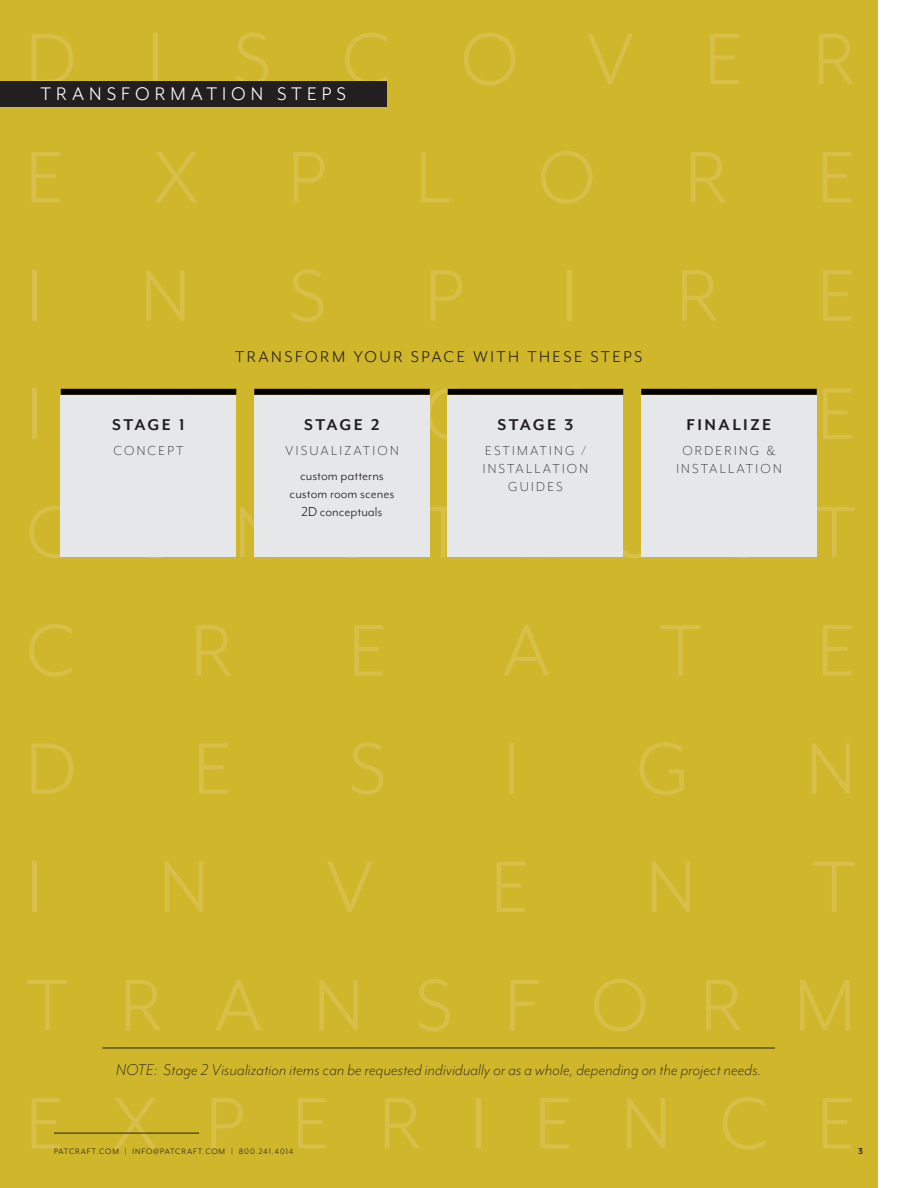
<style>
.page{position:relative;width:918px;height:1188px;background:#fff}
.page>*{position:absolute;margin:0;border:0;box-sizing:border-box;transform-origin:0 0}
.t1{font:21px "Mr Eaves Mod OT";letter-spacing:.24em;color:#fff}
.t2{font:italic 300 18px "Mr Eaves Mod OT";letter-spacing:.015em;color:#231f20}
.t3{font:18px "Mr Eaves Mod OT";letter-spacing:.14em;color:#231f20}
.t4{font:700 18px "Mr Eaves Mod OT";letter-spacing:.14em;color:#231f20}
.t5{font:300 15px/18px "Mr Eaves Mod OT";letter-spacing:.15em;color:#231f20;text-align:center}
.t6{font:15px/18px "Mr Eaves Mod OT";color:#231f20;text-align:center}
.t7{font:700 9.75px "Mr Eaves Mod OT";color:#231f20}
.t8{font:9px "Mr Eaves Mod OT";letter-spacing:.1em;color:#231f20}
</style>
<div class="page">
<div style="left:0;top:0;width:878px;height:1188px;background:#d0b62b"></div>
<svg style="left:32px;top:34px;width:41px;height:47px"></svg>
<hr style="left:153px;top:34px;width:4px;height:50px;background:#d7bf4a">
<svg style="left:237px;top:33px;width:31px;height:48px"></svg>
<svg style="left:345px;top:33px;width:42px;height:48px"></svg>
<svg style="left:464px;top:33px;width:51px;height:52px"></svg>
<svg style="left:588px;top:34px;width:45px;height:50px"></svg>
<svg style="left:710px;top:34px;width:29px;height:50px"></svg>
<svg style="left:819px;top:34px;width:35px;height:50px"></svg>
<svg style="left:32px;top:152px;width:28px;height:50px"></svg>
<svg style="left:155px;top:152px;width:42px;height:50px"></svg>
<svg style="left:294px;top:152px;width:31px;height:50px"></svg>
<svg style="left:421px;top:152px;width:29px;height:50px"></svg>
<svg style="left:541px;top:151px;width:51px;height:53px"></svg>
<svg style="left:691px;top:152px;width:34px;height:50px"></svg>
<svg style="left:823px;top:152px;width:28px;height:50px"></svg>
<hr style="left:32px;top:270px;width:4px;height:51px;background:#d7bf4a">
<svg style="left:146px;top:270px;width:38px;height:51px"></svg>
<svg style="left:292px;top:269px;width:31px;height:53px"></svg>
<svg style="left:431px;top:270px;width:31px;height:51px"></svg>
<hr style="left:568px;top:270px;width:4px;height:51px;background:#d7bf4a">
<svg style="left:682px;top:270px;width:35px;height:51px"></svg>
<svg style="left:823px;top:270px;width:29px;height:51px"></svg>
<hr style="left:32px;top:389px;width:4px;height:50px;background:#d7bf4a">
<svg style="left:426px;top:387px;width:45px;height:53px"></svg>
<svg style="left:823px;top:389px;width:28px;height:50px"></svg>
<svg style="left:29px;top:506px;width:33px;height:52px"></svg>
<svg style="left:240px;top:507px;width:14px;height:50px"></svg>
<svg style="left:347px;top:557px;width:12px;height:1px"></svg>
<svg style="left:430px;top:507px;width:18px;height:50px"></svg>
<svg style="left:623px;top:549px;width:20px;height:9px"></svg>
<svg style="left:817px;top:507px;width:38px;height:50px"></svg>
<svg style="left:29px;top:624px;width:43px;height:53px"></svg>
<svg style="left:196px;top:625px;width:35px;height:50px"></svg>
<svg style="left:354px;top:625px;width:29px;height:50px"></svg>
<svg style="left:504px;top:625px;width:45px;height:50px"></svg>
<svg style="left:660px;top:625px;width:41px;height:50px"></svg>
<svg style="left:823px;top:625px;width:28px;height:50px"></svg>
<svg style="left:32px;top:743px;width:41px;height:51px"></svg>
<svg style="left:199px;top:743px;width:29px;height:51px"></svg>
<svg style="left:352px;top:742px;width:31px;height:53px"></svg>
<div style="left:509px;top:743px;width:5px;height:51px;background:#d7bf4a"></div>
<svg style="left:639px;top:742px;width:45px;height:53px"></svg>
<svg style="left:812px;top:743px;width:38px;height:51px"></svg>
<hr style="left:32px;top:862px;width:4px;height:50px;background:#d7bf4a">
<svg style="left:165px;top:862px;width:38px;height:50px"></svg>
<svg style="left:327px;top:862px;width:45px;height:50px"></svg>
<svg style="left:497px;top:862px;width:28px;height:50px"></svg>
<svg style="left:652px;top:862px;width:38px;height:50px"></svg>
<svg style="left:814px;top:862px;width:40px;height:50px"></svg>
<svg style="left:27px;top:980px;width:41px;height:50px"></svg>
<svg style="left:126px;top:980px;width:35px;height:50px"></svg>
<svg style="left:216px;top:980px;width:45px;height:50px"></svg>
<svg style="left:320px;top:980px;width:38px;height:50px"></svg>
<svg style="left:418px;top:979px;width:32px;height:52px"></svg>
<svg style="left:510px;top:980px;width:29px;height:50px"></svg>
<svg style="left:594px;top:979px;width:51px;height:53px"></svg>
<svg style="left:706px;top:980px;width:35px;height:50px"></svg>
<svg style="left:800px;top:980px;width:50px;height:50px"></svg>
<svg style="left:32px;top:1098px;width:28px;height:51px"></svg>
<svg style="left:114px;top:1098px;width:42px;height:51px"></svg>
<svg style="left:212px;top:1098px;width:31px;height:51px"></svg>
<svg style="left:298px;top:1098px;width:29px;height:51px"></svg>
<svg style="left:385px;top:1098px;width:35px;height:51px"></svg>
<hr style="left:476px;top:1098px;width:4px;height:51px;background:#d7bf4a">
<svg style="left:540px;top:1098px;width:29px;height:51px"></svg>
<svg style="left:627px;top:1098px;width:38px;height:51px"></svg>
<svg style="left:723px;top:1097px;width:42px;height:53px"></svg>
<svg style="left:823px;top:1098px;width:28px;height:51px"></svg>
<hr style="left:102px;top:1048px;width:673px;height:1px;background:#231f20">
<div style="left:0;top:81px;width:387px;height:26px;background:#231f20"></div>
<div style="left:61px;top:395px;width:175px;height:162px;background:#e6e7e9"></div>
<div style="left:448px;top:395px;width:175px;height:162px;background:#e6e7e9"></div>
<div style="left:254px;top:395px;width:176px;height:162px;background:#e6e7e9"></div>
<div style="left:641px;top:395px;width:176px;height:162px;background:#e6e7e9"></div>
<div style="left:61px;top:389px;width:175px;height:6px;background:#000001"></div>
<div style="left:254px;top:389px;width:176px;height:6px;background:#000001"></div>
<div style="left:448px;top:389px;width:175px;height:6px;background:#000001"></div>
<div style="left:641px;top:389px;width:176px;height:6px;background:#000001"></div>
<hr style="left:54px;top:1133px;width:145px;height:1px;background:#231f20">
<p class="t1" style="left:40px;top:83px;width:307px">TRANSFORMATION STEPS</p>
<p class="t4" style="left:112px;top:415px;width:74px">STAGE 1</p>
<p class="t5" style="left:113px;top:442px;width:72px">CONCEPT</p>
<p class="t3" style="left:235px;top:347px;width:409px">TRANSFORM YOUR SPACE WITH THESE STEPS</p>
<p class="t4" style="left:304px;top:415px;width:77px">STAGE 2</p>
<p class="t5" style="left:285px;top:442px;width:115px">VISUALIZATION</p>
<p class="t6" style="left:290px;top:466px;width:106px">custom patterns custom room scenes<br>2D conceptuals</p>
<p class="t4" style="left:498px;top:415px;width:77px">STAGE 3</p>
<p class="t5" style="left:483px;top:442px;width:107px">ESTIMATING /<br>INSTALLATION<br>GUIDES</p>
<p class="t4" style="left:687px;top:415px;width:86px">FINALIZE</p>
<p class="t5" style="left:676px;top:442px;width:107px">ORDERING &amp;<br>INSTALLATION</p>
<p class="t2" style="left:116px;top:1060px;width:647px">NOTE: Stage 2 Visualization items can be requested individually or as a whole, depending on the project needs.</p>
<p class="t8" style="left:54px;top:1146px;width:241px">PATCRAFT.COM | INFO@PATCRAFT.COM | 800.241.4014</p>
<p class="t7" style="left:858px;top:1146px;width:6px">3</p>
</div>
